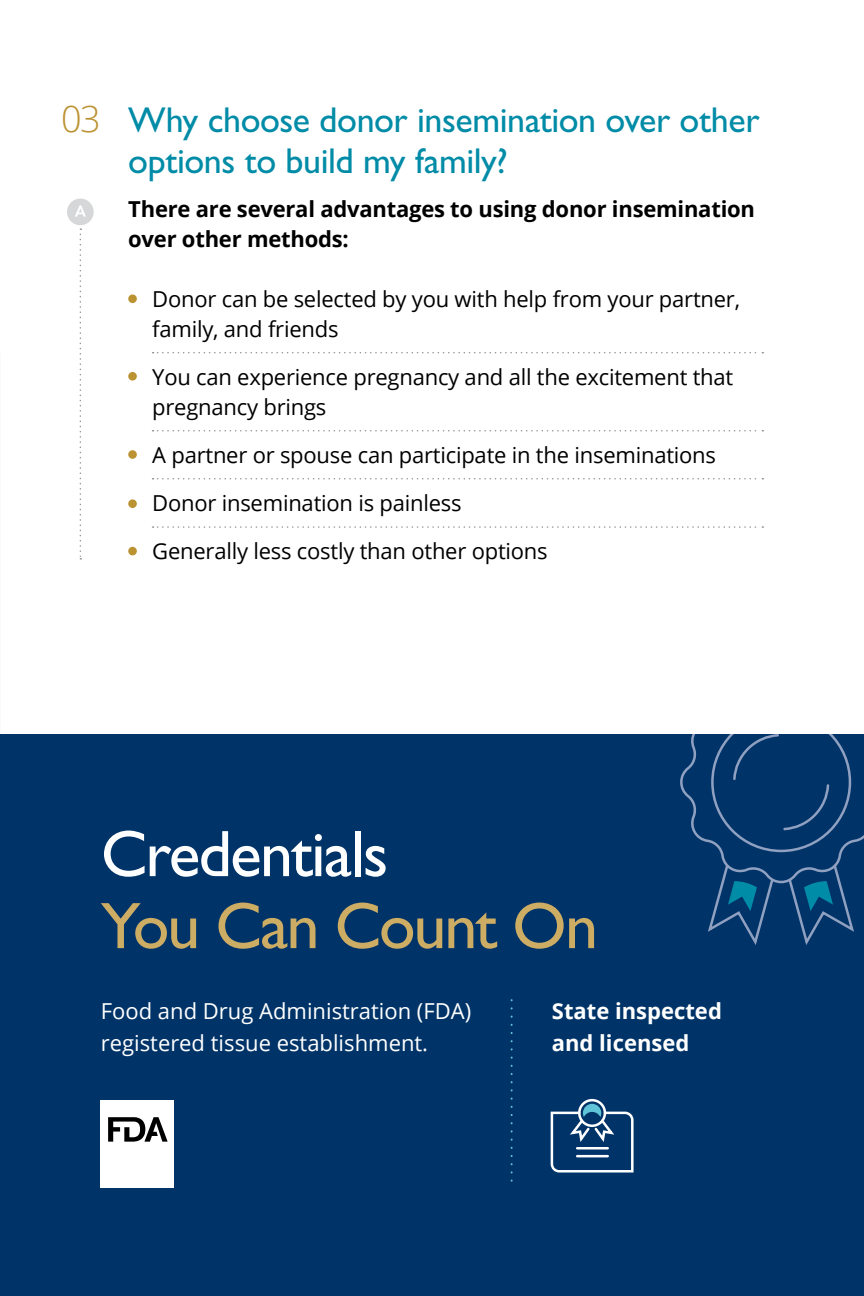
<style>
.page{position:relative;width:864px;height:1296px;background:#fff}
.page>*{position:absolute;margin:0;border:0;box-sizing:border-box;transform-origin:0 0}
.t1{font:66px "Gill Sans Std";letter-spacing:-.03em;color:#cdac64}
.t2{font:66px "Gill Sans Std";letter-spacing:-.03em;color:#fff}
.t3{font:36px/41px "Gill Sans Std";letter-spacing:-.01em;color:#008ba7}
.t4{font:300 36px "Open Sans";color:#bc9332}
.t5{font:22px/30px "Open Sans";letter-spacing:-.01em;color:#000}
.t6{font:700 22px/30px "Open Sans";letter-spacing:-.01em;color:#000}
.t7{font:22px/32px "Open Sans";color:#fff}
.t8{font:700 22px/32px "Open Sans";color:#fff}
</style>
<div class="page">
<svg style="left:153px;top:352px;width:610px;height:1px"></svg>
<svg style="left:153px;top:430px;width:610px;height:1px"></svg>
<svg style="left:153px;top:478px;width:610px;height:1px"></svg>
<svg style="left:153px;top:526px;width:610px;height:2px"></svg>
<div style="left:128px;top:294px;width:9px;height:9px;background:#bc9332;border-radius:50%"></div>
<div style="left:128px;top:372px;width:9px;height:9px;background:#bc9332;border-radius:50%"></div>
<div style="left:128px;top:450px;width:9px;height:9px;background:#bc9332;border-radius:50%"></div>
<div style="left:128px;top:499px;width:9px;height:9px;background:#bc9332;border-radius:50%"></div>
<div style="left:128px;top:547px;width:9px;height:8px;background:#bc9332;border-radius:50%"></div>
<svg style="left:67px;top:199px;width:27px;height:361px"></svg>
<div style="left:0;top:735px;width:864px;height:561px;background:#003468"></div>
<svg style="left:101px;top:1100px;width:73px;height:88px;background:#e1e1e1"></svg>
<div style="left:578px;top:1099px;width:28px;height:28px;border:2px solid #fff;border-radius:50%"></div>
<svg style="left:550px;top:1104px;width:84px;height:69px"></svg>
<hr style="left:577px;top:1147px;width:31px;height:3px;background:#fff">
<hr style="left:577px;top:1155px;width:31px;height:2px;background:#fff">
<svg style="left:511px;top:1000px;width:2px;height:182px"></svg>
<svg style="left:680px;top:735px;width:184px;height:210px"></svg>
<h2 class="t4" style="left:61px;top:94px;width:41px">03</h2>
<h2 class="t3" style="left:128px;top:99px;width:633px">Why choose donor insemination over other options to build my family?</h2>
<p class="t6" style="left:128px;top:193px;width:628px">There are several advantages to using donor insemination over other methods:</p>
<p class="t5" style="left:152px;top:283px;width:589px">Donor can be selected by you with help from your partner, family, and friends</p>
<p class="t5" style="left:152px;top:361px;width:583px">You can experience pregnancy and all the excitement that pregnancy brings</p>
<p class="t5" style="left:152px;top:430px;width:565px;line-height:48px">A partner or spouse can participate in the inseminations<br>Donor insemination is painless<br>Generally less costly than other options</p>
<h1 class="t2" style="left:101px;top:816px;width:289px">Credentials</h1>
<h1 class="t1" style="left:101px;top:888px;width:499px">You Can Count On</h1>
<p class="t7" style="left:101px;top:994px;width:372px">Food and Drug Administration (FDA) registered tissue establishment.</p>
<p class="t8" style="left:552px;top:994px;width:172px">State inspected and licensed</p>
</div>
